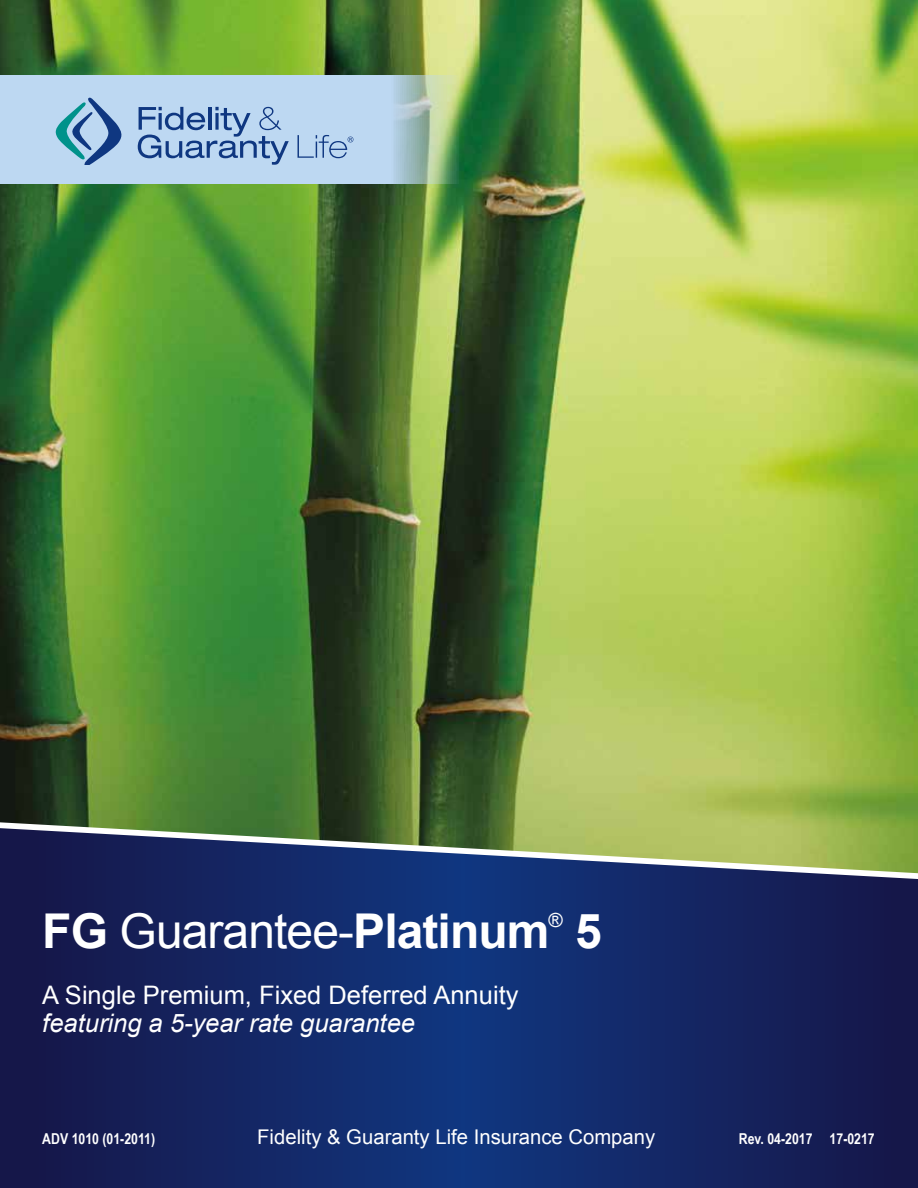
<style>
.page{position:relative;width:918px;height:1188px;background:#fff}
.page>*{position:absolute;margin:0;border:0;box-sizing:border-box;transform-origin:0 0}
.t1{font:700 48px "Arial";letter-spacing:-.02em;color:#fff}
.t2{font:25.5px "Arial";color:#fff}
.t3{font:italic 25.5px "Arial";color:#fff}
.t4{font:20.25px "Arial";color:#fff}
.t5{font:19.5px "Arial";color:#fff}
.t6{font:700 15px "Arial Narrow";color:#fff}
.s1{font-weight:400}
</style>
<div class="page">
<img style="left:0;top:0;width:918px;height:818px">
<svg style="left:0;top:883px;width:918px;height:305px;background:#132562"></svg>
<svg style="left:0;top:818px;width:918px;height:65px;background:#5c7065"></svg>
<svg style="left:0;top:75px;width:459px;height:108px;background:#b8d3e2"></svg>
<svg style="left:54px;top:97px;width:70px;height:68px;background:#87b1d1"></svg>
<svg style="left:138px;top:107px;width:151px;height:58px;background:#91afd5"></svg>
<svg style="left:298px;top:135px;width:55px;height:23px"></svg>
<p class="t5" style="left:549px;top:907px;width:16px">R</p>
<h1 class="t1" style="left:42px;top:899px;width:509px">FG <span class="s1">Guarantee-</span>Platinum</h1>
<h1 class="t1" style="left:575px;top:899px;width:28px">5</h1>
<p class="t2" style="left:42px;top:978px;width:478px">A Single Premium, Fixed Deferred Annuity</p>
<p class="t3" style="left:42px;top:1007px;width:374px">featuring a 5-year rate guarantee</p>
<p class="t6" style="left:42px;top:1128px;width:114px">ADV 1010 (01-2011)</p>
<p class="t4" style="left:257px;top:1124px;width:400px">Fidelity &amp; Guaranty Life Insurance Company</p>
<p class="t6" style="left:739px;top:1128px;width:75px">Rev. 04-2017</p>
<p class="t6" style="left:830px;top:1128px;width:47px">17-0217</p>
</div>
